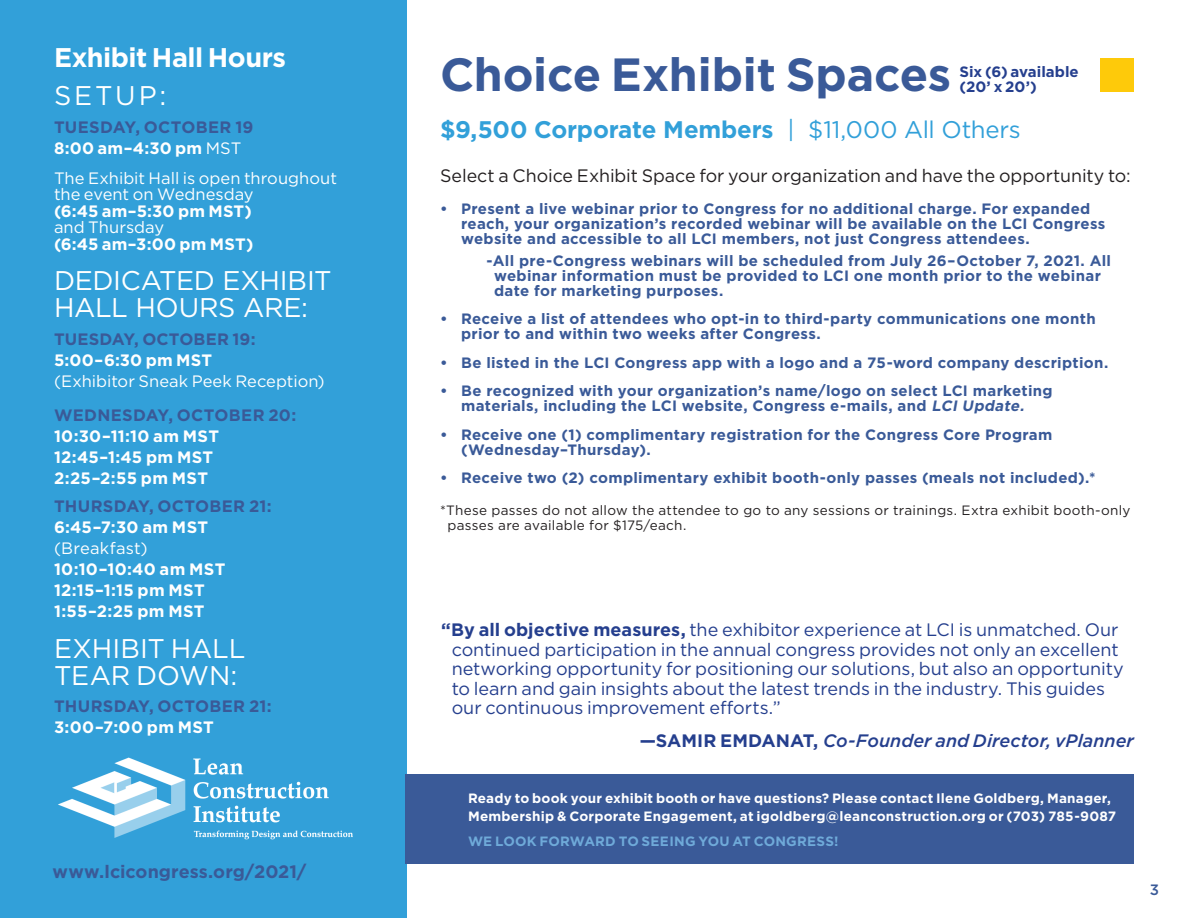
<style>
.page{position:relative;width:1188px;height:918px;background:#fff}
.page>*{position:absolute;margin:0;border:0;box-sizing:border-box;transform-origin:0 0}
.t1{font:700 46.5px "Gotham";letter-spacing:-.005em;color:#3a5a98}
.t2{font:27px/27px "Gotham";letter-spacing:-.005em;color:#fff}
.t3{font:700 27px "Gotham";letter-spacing:-.02em;color:#fff}
.t4{font:700 24px "Gotham";letter-spacing:-.01em;color:#32a0d9}
.t5{font:18px/19.5px "Gotham";letter-spacing:-.005em;color:#253f8e}
.t6{font:18px "Gotham";color:#231f20}
.t7{font:italic 500 18px "Gotham";color:#253f8e}
.t8{font:700 18px "Gotham";color:#3a5a98}
.t9{font:700 16.5px/21px "Gotham";letter-spacing:.015em;color:#fff}
.t10{font:700 16.5px/21px "Gotham";letter-spacing:.015em;color:#3a5a98}
.t11{font:16.5px/16.5px "Gotham";letter-spacing:.005em;color:#fff}
.t12{font:700 15px/15px "Gotham";letter-spacing:.02em;color:#3a5a98}
.t13{font:700 15px/15px "Gotham";color:#253f8e}
.t14{font:500 15px "Gotham";color:#3a5a98}
.t15{font:700 13.5px/18px "Gotham";letter-spacing:.015em;color:#fff}
.t16{font:13.5px/15px "Gotham";letter-spacing:.02em;color:#231f20}
.t17{font:700 13.5px "Gotham";letter-spacing:.02em;color:#6faad9}
.s1{color:#fff}
.s2{font-weight:400;color:#fff}
.s3{font-weight:400}
.s4{font-style:italic}
.s5{font-weight:700}
.s6{font-weight:700;font-style:normal}
</style>
<div class="page">
<div style="left:0;top:0;width:406px;height:918px;background:#32a0d9"></div>
<div style="left:405px;top:775px;width:729px;height:89px;background:#3a5a98"></div>
<img style="left:58px;top:757px;width:295px;height:83px">
<div style="left:1100px;top:58px;width:34px;height:34px;background:#feca0a"></div>
<h2 class="t3" style="left:54px;top:39px;width:234px">Exhibit Hall Hours</h2>
<h2 class="t2" style="left:54px;top:81px;width:114px">SETUP:</h2>
<p class="t10" style="left:54px;top:116px;width:201px">TUESDAY, OCTOBER 19<br><span class="s1">8:00 am–4:30 pm</span> <span class="s2">MST</span></p>
<p class="t11" style="left:54px;top:169px;width:285px">The Exhibit Hall is open throughout the event on Wednesday</p>
<p class="t9" style="left:54px;top:200px;width:200px">(6:45 am–5:30 pm MST)</p>
<p class="t11" style="left:54px;top:219px;width:112px">and Thursday</p>
<p class="t9" style="left:54px;top:233px;width:201px">(6:45 am–3:00 pm MST)</p>
<h2 class="t2" style="left:54px;top:266px;width:279px">DEDICATED EXHIBIT<br>HALL HOURS ARE:</h2>
<p class="t10" style="left:54px;top:328px;width:203px">TUESDAY, OCTOBER 19:</p>
<p class="t9" style="left:54px;top:349px;width:160px">5:00–6:30 pm MST</p>
<p class="t11" style="left:54px;top:372px;width:272px">(Exhibitor Sneak Peek Reception)</p>
<p class="t10" style="left:54px;top:405px;width:244px">WEDNESDAY, OCTOBER 20:</p>
<p class="t9" style="left:54px;top:426px;width:167px">10:30–11:10 am MST<br>12:45–1:45 pm MST<br>2:25–2:55 pm MST</p>
<p class="t10" style="left:54px;top:496px;width:219px">THURSDAY, OCTOBER 21:</p>
<p class="t9" style="left:54px;top:517px;width:156px">6:45–7:30 am MST</p>
<p class="t11" style="left:54px;top:540px;width:95px">(Breakfast)</p>
<p class="t9" style="left:54px;top:559px;width:173px">10:10–10:40 am MST<br>12:15–1:15 pm MST<br>1:55–2:25 pm MST</p>
<h2 class="t2" style="left:54px;top:634px;width:193px">EXHIBIT HALL<br>TEAR DOWN:</h2>
<p class="t10" style="left:54px;top:696px;width:219px">THURSDAY, OCTOBER 21:</p>
<p class="t9" style="left:54px;top:717px;width:162px">3:00–7:00 pm MST</p>
<p class="t8" style="left:53px;top:860px;width:255px">www.lcicongress.org/2021/</p>
<h1 class="t1" style="left:440px;top:44px;width:513px">Choice Exhibit Spaces</h1>
<h3 class="t4" style="left:440px;top:113px;width:582px">$9,500 Corporate Members <span class="s3">| $11,000 All Others</span></h3>
<p class="t6" style="left:440px;top:164px;width:692px">Select a Choice Exhibit Space for your organization and have the opportunity to:</p>
<p class="t12" style="left:461px;top:201px;width:646px;text-indent:-21px">• Present a live webinar prior to Congress for no additional charge. For expanded reach, your organization’s recorded webinar will be available on the LCI Congress website and accessible to all LCI members, not just Congress attendees.</p>
<p class="t12" style="left:494px;top:253px;width:618px;text-indent:-7px">-All pre-Congress webinars will be scheduled from July 26–October 7, 2021. All webinar information must be provided to LCI one month prior to the webinar date for marketing purposes.</p>
<p class="t12" style="left:461px;top:312px;width:636px;text-indent:-21px">• Receive a list of attendees who opt-in to third-party communications one month prior to and within two weeks after Congress.</p>
<p class="t12" style="left:440px;top:355px;width:670px">• Be listed in the LCI Congress app with a logo and a 75-word company description.</p>
<p class="t12" style="left:440px;top:384px;width:614px;text-align:center">• Be recognized with your organization’s name/logo on select LCI marketing materials, including the LCI website, Congress e-mails, and <span class="s4">LCI Update.</span></p>
<p class="t12" style="left:461px;top:427px;width:593px;text-indent:-21px">• Receive one (1) complimentary registration for the Congress Core Program (Wednesday–Thursday).</p>
<p class="t12" style="left:440px;top:471px;width:657px">• Receive two (2) complimentary exhibit booth-only passes (meals not included).*</p>
<p class="t16" style="left:448px;top:502px;width:684px;text-indent:-8px">*These passes do not allow the attendee to go to any sessions or trainings. Extra exhibit booth-only passes are available for $175/each.</p>
<p class="t13" style="left:960px;top:64px;width:121px">Six (6) available (20’ x 20’)</p>
<p class="t5" style="left:452px;top:620px;width:674px;text-indent:-10px"><span class="s5">“By all objective measures,</span> the exhibitor experience at LCI is unmatched. Our continued participation in the annual congress provides not only an excellent networking opportunity for positioning our solutions, but also an opportunity to learn and gain insights about the latest trends in the industry. This guides our continuous improvement efforts.”</p>
<p class="t7" style="left:640px;top:729px;width:496px"><span class="s6">—SAMIR EMDANAT,</span> Co-Founder and Director, vPlanner</p>
<p class="t15" style="left:468px;top:789px;width:650px">Ready to book your exhibit booth or have questions? Please contact Ilene Goldberg, Manager,<br>Membership &amp; Corporate Engagement, at igoldberg@leanconstruction.org or (703) 785-9087</p>
<p class="t17" style="left:468px;top:832px;width:372px">WE LOOK FORWARD TO SEEING YOU AT CONGRESS!</p>
<p class="t14" style="left:1150px;top:880px;width:11px">3</p>
</div>
